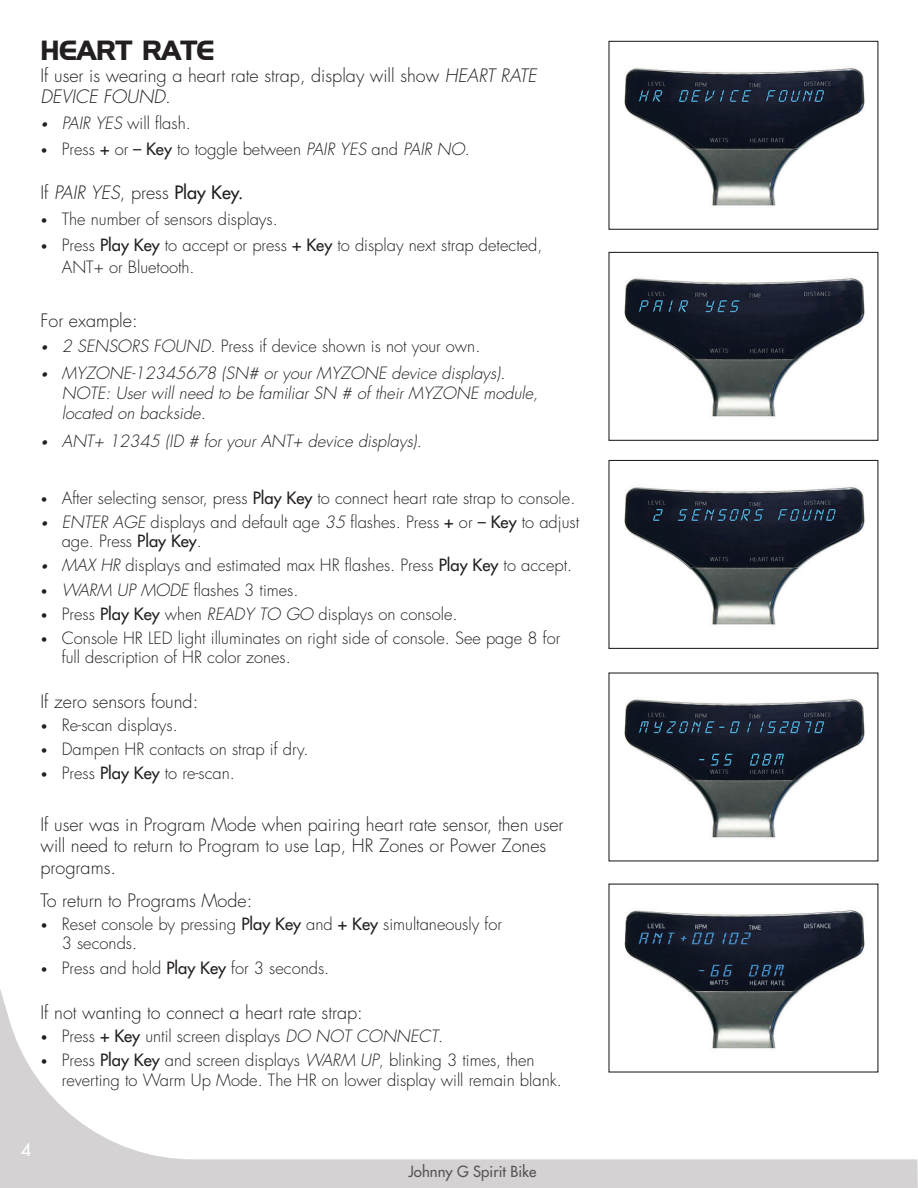
<style>
.page{position:relative;width:918px;height:1188px;background:#fff}
.page>*{position:absolute;margin:0;border:0;box-sizing:border-box;transform-origin:0 0}
.t1{font:700 27px "Hanzel";color:#231f20}
.t2{font:300 18px/21.6px "Futura Std";color:#231f20}
.t3{font:500 18px "Futura Std";color:#fff}
.t4{font:300 16.5px/19.8px "Futura Std";color:#231f20}
.t5{font:italic 300 16.5px/19.8px "Futura Std";color:#231f20}
.t6{font:500 15px "Futura Std";color:#231f20}
.s1{font-style:italic}
.s2{font-style:italic;font-size:12px}
.s3{font-size:12px}
.s4{font-weight:500}
</style>
<div class="page">
<svg style="left:0;top:953px;width:918px;height:235px"></svg>
<img style="left:624px;top:68px;width:241px;height:138px">
<div style="left:608px;top:41px;width:270px;height:189px;border:1px solid #231f20"></div>
<img style="left:613px;top:910px;width:261px;height:154px">
<img style="left:624px;top:487px;width:241px;height:138px">
<div style="left:608px;top:460px;width:270px;height:189px;border:1px solid #231f20"></div>
<img style="left:624px;top:699px;width:241px;height:139px">
<img style="left:624px;top:278px;width:241px;height:139px">
<div style="left:608px;top:252px;width:270px;height:189px;border:1px solid #231f20"></div>
<p class="t1" style="left:40px;top:34px;width:176px">HEART RATE</p>
<p class="t2" style="left:40px;top:65px;width:498px">If user is wearing a heart rate strap, display will show <span class="s1">HEART RATE<br>DEVICE FOUND.</span></p>
<p class="t4" style="left:40px;top:113px;width:152px"><span class="s2">•</span> <span class="s1">PAIR YES</span> will flash.</p>
<p class="t4" style="left:40px;top:140px;width:431px"><span class="s3">•</span> Press <span class="s4">+</span> or <span class="s4">– Key</span> to toggle between <span class="s1">PAIR YES</span> and <span class="s1">PAIR NO</span>.</p>
<p class="t2" style="left:40px;top:182px;width:204px">If <span class="s1">PAIR YES</span>, press <span class="s4">Play Key.</span></p>
<p class="t4" style="left:40px;top:209px;width:239px"><span class="s3">•</span> The number of sensors displays.</p>
<p class="t4" style="left:62px;top:235px;width:482px;line-height:21.6px;text-indent:-21px"><span class="s3">•</span> Press <span class="s4">Play Key</span> to accept or press <span class="s4">+ Key</span> to display next strap detected,<br>ANT+ or Bluetooth.</p>
<p class="t2" style="left:40px;top:310px;width:99px">For example:</p>
<p class="t4" style="left:40px;top:337px;width:442px"><span class="s2">•</span> <span class="s1">2 SENSORS FOUND.</span> Press if device shown is not your own.</p>
<p class="t5" style="left:62px;top:364px;width:478px;text-indent:-21px"><span class="s3">•</span> MYZONE-12345678 (SN# or your MYZONE device displays).<br>NOTE: User will need to be familiar SN # of their MYZONE module, located on backside.</p>
<p class="t5" style="left:40px;top:432px;width:383px"><span class="s3">•</span> ANT+ 12345 (ID # for your ANT+ device displays).</p>
<p class="t4" style="left:40px;top:488px;width:536px"><span class="s3">•</span> After selecting sensor, press <span class="s4">Play Key</span> to connect heart rate strap to console.</p>
<p class="t4" style="left:62px;top:512px;width:519px;text-indent:-21px"><span class="s2">•</span> <span class="s1">ENTER AGE</span> displays and default age <span class="s1">35</span> flashes. Press <span class="s4">+</span> or <span class="s4">– Key</span> to adjust age. Press <span class="s4">Play Key</span>.</p>
<p class="t4" style="left:40px;top:556px;width:533px"><span class="s2">•</span> <span class="s1">MAX HR</span> displays and estimated max HR flashes. Press <span class="s4">Play Key</span> to accept.</p>
<p class="t4" style="left:40px;top:580px;width:260px"><span class="s3">•</span> <span class="s1">WARM UP MODE</span> flashes 3 times.</p>
<p class="t4" style="left:40px;top:604px;width:419px"><span class="s3">•</span> Press <span class="s4">Play Key</span> when <span class="s1">READY TO GO</span> displays on console.</p>
<p class="t4" style="left:62px;top:628px;width:500px;text-indent:-21px"><span class="s3">•</span> Console HR LED light illuminates on right side of console. See page 8 for full description of HR color zones.</p>
<p class="t2" style="left:40px;top:691px;width:159px">If zero sensors found:</p>
<p class="t4" style="left:40px;top:716px;width:139px"><span class="s3">•</span> Re-scan displays.</p>
<p class="t4" style="left:40px;top:740px;width:270px"><span class="s3">•</span> Dampen HR contacts on strap if dry.</p>
<p class="t4" style="left:40px;top:764px;width:196px"><span class="s3">•</span> Press <span class="s4">Play Key</span> to re-scan.</p>
<p class="t2" style="left:40px;top:814px;width:525px">If user was in Program Mode when pairing heart rate sensor, then user will need to return to Program to use Lap, HR Zones or Power Zones programs.</p>
<p class="t2" style="left:40px;top:890px;width:213px">To return to Programs Mode:</p>
<p class="t4" style="left:62px;top:914px;width:442px;text-indent:-21px"><span class="s3">•</span> Reset console by pressing <span class="s4">Play Key</span> and <span class="s4">+ Key</span> simultaneously for<br>3 seconds.</p>
<p class="t4" style="left:40px;top:958px;width:290px"><span class="s3">•</span> Press and hold <span class="s4">Play Key</span> for 3 seconds.</p>
<p class="t2" style="left:40px;top:1002px;width:324px">If not wanting to connect a heart rate strap:</p>
<p class="t4" style="left:40px;top:1027px;width:404px"><span class="s3">•</span> Press <span class="s4">+ Key</span> until screen displays <span class="s1">DO NOT CONNECT</span>.</p>
<p class="t4" style="left:62px;top:1051px;width:502px;text-indent:-21px"><span class="s3">•</span> Press <span class="s4">Play Key</span> and screen displays <span class="s1">WARM UP</span>, blinking 3 times, then reverting to Warm Up Mode. The HR on lower display will remain blank.</p>
<p class="t3" style="left:21px;top:1138px;width:12px">4</p>
<p class="t6" style="left:409px;top:1162px;width:129px">Johnny G Spirit Bike</p>
</div>
